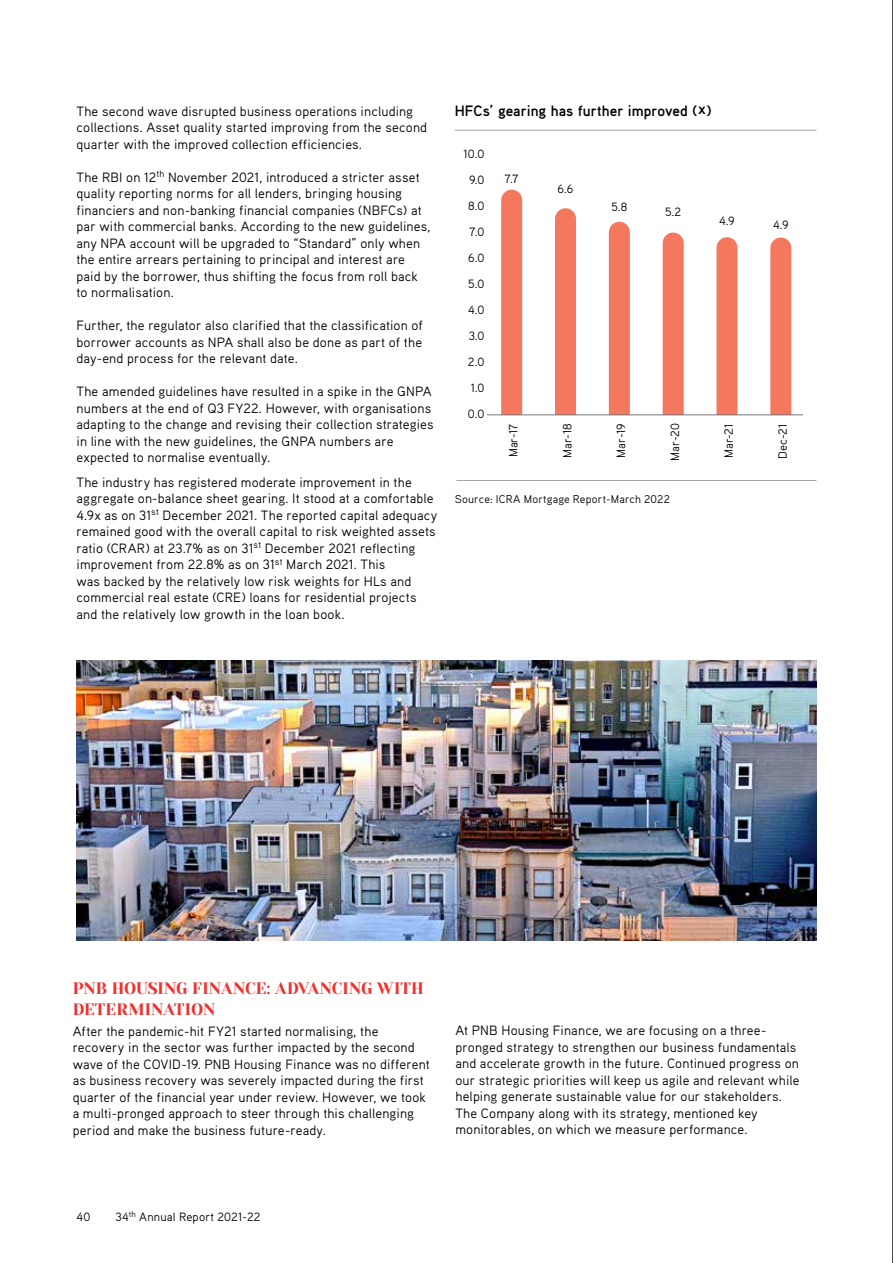
<style>
.page{position:relative;width:893px;height:1263px;background:#fff}
.page>*{position:absolute;margin:0;border:0;box-sizing:border-box;transform-origin:0 0}
.t1{font:16.5px/20.7px "Yeseva One";letter-spacing:.005em;color:#ee312f}
.t2{font:700 15px "Aaux Pro";letter-spacing:.005em;color:#000}
.t3{font:13.5px/16.5px "Aaux Pro";letter-spacing:.01em;color:#000}
.t4{font:12px "Aaux Pro";color:#000}
.t5{font:12px "Aaux Pro";letter-spacing:.02em;color:#000}
.t6{font:11.25px "Aaux Pro";letter-spacing:.02em;color:#000}
</style>
<div class="page">
<div style="left:501px;top:190px;width:21px;height:224px;background:#f4785e"></div>
<div style="left:555px;top:208px;width:21px;height:206px;background:#f4785e"></div>
<div style="left:609px;top:222px;width:21px;height:192px;background:#f4785e"></div>
<div style="left:663px;top:233px;width:21px;height:181px;background:#f4785e"></div>
<div style="left:716px;top:237px;width:21px;height:177px;background:#f4785e"></div>
<div style="left:770px;top:238px;width:21px;height:176px;background:#f4785e"></div>
<hr style="left:487px;top:414px;width:316px;height:1px;background:#77787b">
<hr style="left:455px;top:130px;width:361px;height:1px;background:#aba7a7">
<hr style="left:456px;top:480px;width:360px;height:1px;background:#aba7a7">
<img style="left:77px;top:661px;width:739px;height:279px">
<hr style="left:892px;top:0;width:1px;height:1263px;background:#000">
<p class="t3" style="left:77px;top:102px;width:352px">The second wave disrupted business operations including collections. Asset quality started improving from the second quarter with the improved collection efficiencies.</p>
<p class="t3" style="left:77px;top:168px;width:355px">The RBI on 12<sup>th</sup> November 2021, introduced a stricter asset quality reporting norms for all lenders, bringing housing financiers and non-banking financial companies (NBFCs) at par with commercial banks. According to the new guidelines, any NPA account will be upgraded to “Standard” only when the entire arrears pertaining to principal and interest are paid by the borrower, thus shifting the focus from roll back to normalisation.</p>
<p class="t3" style="left:77px;top:317px;width:348px;text-align:justify">Further, the regulator also clarified that the classification of borrower accounts as NPA shall also be done as part of the day-end process for the relevant date.</p>
<p class="t3" style="left:77px;top:383px;width:359px">The amended guidelines have resulted in a spike in the GNPA numbers at the end of Q3 FY22. However, with organisations adapting to the change and revising their collection strategies in line with the new guidelines, the GNPA numbers are expected to normalise eventually.</p>
<p class="t3" style="left:77px;top:473px;width:362px">The industry has registered moderate improvement in the aggregate on-balance sheet gearing. It stood at a comfortable 4.9x as on 31<sup>st</sup> December 2021. The reported capital adequacy remained good with the overall capital to risk weighted assets ratio (CRAR) at 23.7% as on 31<sup>st</sup> December 2021 reflecting improvement from 22.8% as on 31<sup>st</sup> March 2021. This<br>was backed by the relatively low risk weights for HLs and commercial real estate (CRE) loans for residential projects and the relatively low growth in the loan book.</p>
<p class="t2" style="left:455px;top:101px;width:258px">HFCs’ gearing has further improved (x)</p>
<p class="t4" style="left:463px;top:146px;width:23px">10.0</p>
<p class="t4" style="left:469px;top:172px;width:17px">9.0</p>
<p class="t4" style="left:468px;top:198px;width:18px">8.0</p>
<p class="t4" style="left:469px;top:224px;width:17px">7.0</p>
<p class="t4" style="left:468px;top:250px;width:18px">6.0</p>
<p class="t4" style="left:468px;top:276px;width:18px">5.0</p>
<p class="t4" style="left:468px;top:302px;width:18px">4.0</p>
<p class="t4" style="left:469px;top:328px;width:17px">3.0</p>
<p class="t4" style="left:468px;top:354px;width:18px">2.0</p>
<p class="t4" style="left:471px;top:380px;width:15px">1.0</p>
<p class="t4" style="left:468px;top:406px;width:18px">0.0</p>
<p class="t4" style="left:505px;top:171px;width:15px">7.7</p>
<p class="t4" style="left:506px;top:457px;width:35px;rotate:-90deg">Mar-17</p>
<p class="t4" style="left:558px;top:181px;width:17px">6.6</p>
<p class="t4" style="left:611px;top:199px;width:17px">5.8</p>
<p class="t4" style="left:665px;top:204px;width:18px">5.2</p>
<p class="t4" style="left:719px;top:213px;width:17px">4.9</p>
<p class="t4" style="left:560px;top:458px;width:36px;rotate:-90deg">Mar-18</p>
<p class="t4" style="left:613px;top:458px;width:36px;rotate:-90deg">Mar-19</p>
<p class="t4" style="left:667px;top:461px;width:39px;rotate:-90deg">Mar-20</p>
<p class="t4" style="left:721px;top:458px;width:36px;rotate:-90deg">Mar-21</p>
<p class="t6" style="left:455px;top:492px;width:217px">Source: ICRA Mortgage Report-March 2022</p>
<p class="t4" style="left:773px;top:218px;width:17px">4.9</p>
<p class="t4" style="left:775px;top:459px;width:37px;rotate:-90deg">Dec-21</p>
<p class="t1" style="left:73px;top:977px;width:353px">PNB HOUSING FINANCE: ADVANCING WITH<br>DETERMINATION</p>
<p class="t3" style="left:73px;top:1022px;width:359px">After the pandemic-hit FY21 started normalising, the recovery in the sector was further impacted by the second wave of the COVID-19. PNB Housing Finance was no different as business recovery was severely impacted during the first quarter of the financial year under review. However, we took a multi-pronged approach to steer through this challenging period and make the business future-ready.</p>
<p class="t3" style="left:455px;top:1022px;width:346px">At PNB Housing Finance, we are focusing on a three&shy;pronged strategy to strengthen our business fundamentals and accelerate growth in the future. Continued progress on our strategic priorities will keep us agile and relevant while helping generate sustainable value for our stakeholders.<br>The Company along with its strategy, mentioned key monitorables, on which we measure performance.</p>
<p class="t4" style="left:77px;top:1209px;width:15px">40</p>
<p class="t5" style="left:116px;top:1209px;width:147px">34<sup>th</sup> Annual Report 2021-22</p>
</div>
